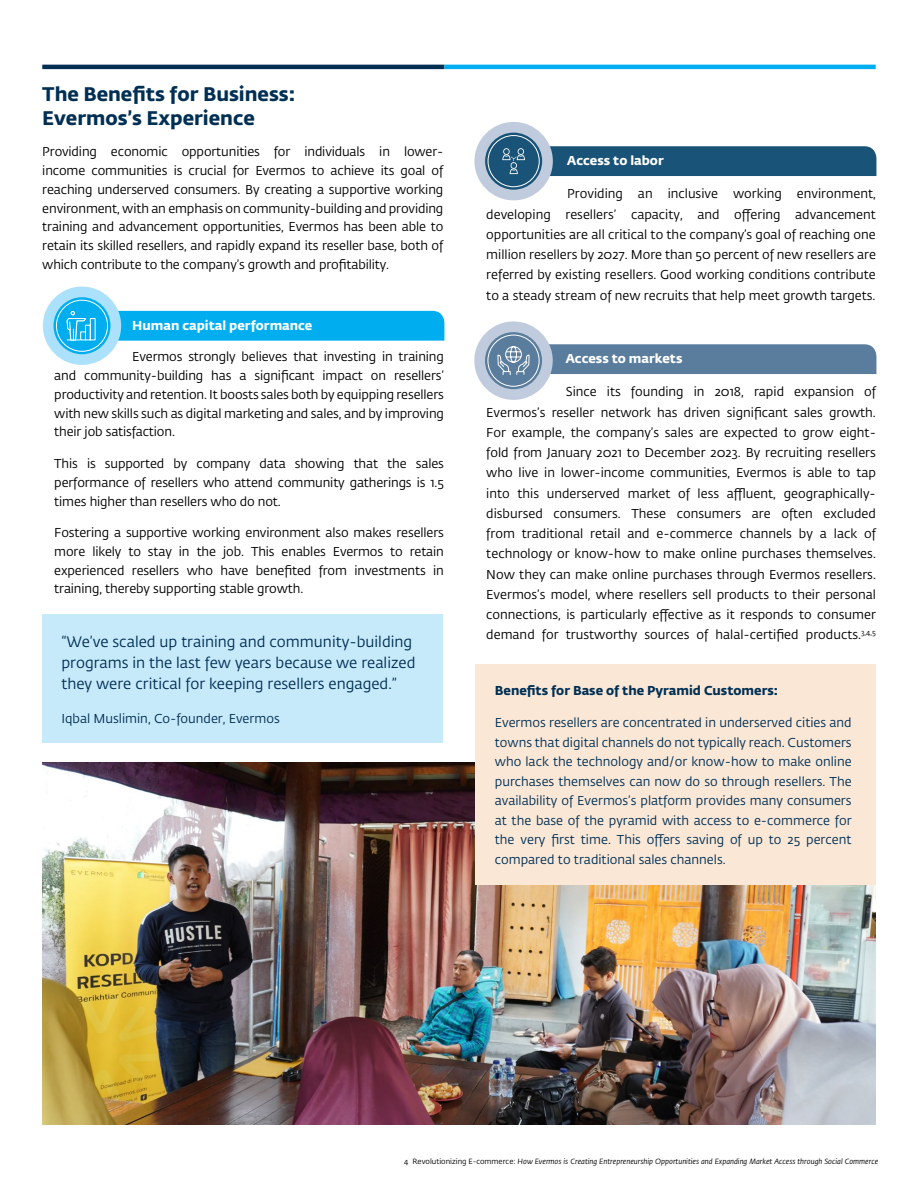
<style>
.page{position:relative;width:918px;height:1188px;background:#fff}
.page>*{position:absolute;margin:0;border:0;box-sizing:border-box;transform-origin:0 0}
.t1{font:700 19.5px/24px "Fedra Sans Std";color:#002f54}
.t2{font:15px/21px "Fedra Sans Std";color:#002f54}
.t3{font:12.75px/20.2px "Fedra Sans Std";letter-spacing:-.01em;color:#000;text-align:justify}
.t4{font:12.75px/19.5px "Fedra Sans Std";color:#002f54;text-align:justify}
.t5{font:700 12.75px "Fedra Sans Std";color:#fff}
.t6{font:700 12.75px "Fedra Sans Std";color:#002f54}
.t7{font:italic 7.5px "Fedra Sans Std";color:#000}
.s1{font-style:normal}
</style>
<div class="page">
<img style="left:42px;top:763px;width:833px;height:362px">
<hr style="left:42px;top:65px;width:402px;height:4px;background:#002f54">
<hr style="left:444px;top:65px;width:432px;height:4px;background:#00aeef">
<div style="left:43px;top:614px;width:400px;height:129px;background:#c7eafb"></div>
<div style="left:475px;top:664px;width:400px;height:220px;background:#fae7d6"></div>
<div style="left:43px;top:287px;width:78px;height:78px;background:#abe1fa;border-radius:50%"></div>
<svg style="left:54px;top:297px;width:57px;height:57px"></svg>
<div style="left:56px;top:300px;width:52px;height:52px;border:1px solid #fff;border-radius:50%"></div>
<svg style="left:56px;top:311px;width:388px;height:32px;background:#1bb6f0"></svg>
<div style="left:474px;top:122px;width:79px;height:78px;background:#c0ccdd;border-radius:50%"></div>
<svg style="left:485px;top:133px;width:57px;height:57px"></svg>
<svg style="left:486px;top:146px;width:390px;height:30px;background:#235a7d"></svg>
<div style="left:474px;top:321px;width:79px;height:79px;background:#c0ccdd;border-radius:50%"></div>
<svg style="left:485px;top:332px;width:57px;height:57px"></svg>
<svg style="left:486px;top:344px;width:390px;height:31px;background:#6686a5"></svg>
<h1 class="t1" style="left:42px;top:82px;width:254px">The Benefits for Business:<br>Evermos’s Experience</h1>
<p class="t3" style="left:42px;top:143px;width:403px;line-height:18.8px">Providing economic opportunities for individuals in lower&shy;income communities is crucial for Evermos to achieve its goal of reaching underserved consumers. By creating a supportive working environment, with an emphasis on community-building and providing training and advancement opportunities, Evermos has been able to retain its skilled resellers, and rapidly expand its reseller base, both of which contribute to the company’s growth and profitability.</p>
<p class="t5" style="left:567px;top:153px;width:98px">Access to labor</p>
<p class="t3" style="left:486px;top:184px;width:391px;text-indent:81px">Providing an inclusive working environment, developing resellers’ capacity, and offering advancement opportunities are all critical to the company’s goal of reaching one million resellers by 2027. More than 50 percent of new resellers are referred by existing resellers. Good working conditions contribute to a steady stream of new recruits that help meet growth targets.</p>
<p class="t5" style="left:132px;top:317px;width:182px">Human capital performance</p>
<p class="t3" style="left:54px;top:348px;width:391px;line-height:18.8px;text-indent:78px">Evermos strongly believes that investing in training and community-building has a significant impact on resellers’ productivity and retention. It boosts sales both by equipping resellers with new skills such as digital marketing and sales, and by improving their job satisfaction.</p>
<p class="t3" style="left:54px;top:454px;width:391px;line-height:18.8px">This is supported by company data showing that the sales performance of resellers who attend community gatherings is 1.5 times higher than resellers who do not.</p>
<p class="t3" style="left:54px;top:523px;width:391px;line-height:18.8px">Fostering a supportive working environment also makes resellers more likely to stay in the job. This enables Evermos to retain experienced resellers who have benefited from investments in training, thereby supporting stable growth.</p>
<p class="t2" style="left:61px;top:631px;width:356px">“We’ve scaled up training and community-building programs in the last few years because we realized they were critical for keeping resellers engaged.”</p>
<p class="t4" style="left:61px;top:709px;width:220px">Iqbal Muslimin, Co-founder, Evermos</p>
<p class="t5" style="left:566px;top:351px;width:118px">Access to markets</p>
<p class="t3" style="left:486px;top:382px;width:391px;text-indent:79px">Since its founding in 2018, rapid expansion of Evermos’s reseller network has driven significant sales growth.<br>For example, the company’s sales are expected to grow eight&shy;fold from January 2021 to December 2023. By recruiting resellers who live in lower-income communities, Evermos is able to tap into this underserved market of less affluent, geographically&shy;disbursed consumers. These consumers are often excluded from traditional retail and e-commerce channels by a lack of technology or know-how to make online purchases themselves.<br>Now they can make online purchases through Evermos resellers.<br>Evermos’s model, where resellers sell products to their personal connections, is particularly effective as it responds to consumer demand for trustworthy sources of halal-certified products.<sup>3,4,5</sup></p>
<p class="t6" style="left:495px;top:683px;width:285px">Benefits for Base of the Pyramid Customers:</p>
<p class="t4" style="left:495px;top:713px;width:358px">Evermos resellers are concentrated in underserved cities and towns that digital channels do not typically reach. Customers who lack the technology and/or know-how to make online purchases themselves can now do so through resellers. The availability of Evermos’s platform provides many consumers at the base of the pyramid with access to e-commerce for the very first time. This offers saving of up to 25 percent compared to traditional sales channels.</p>
<p class="t7" style="left:404px;top:1157px;width:476px"><span class="s1">4 Revolutionizing E-commerce:</span> How Evermos is Creating Entrepreneurship Opportunities and Expanding Market Access through Social Commerce</p>
</div>
